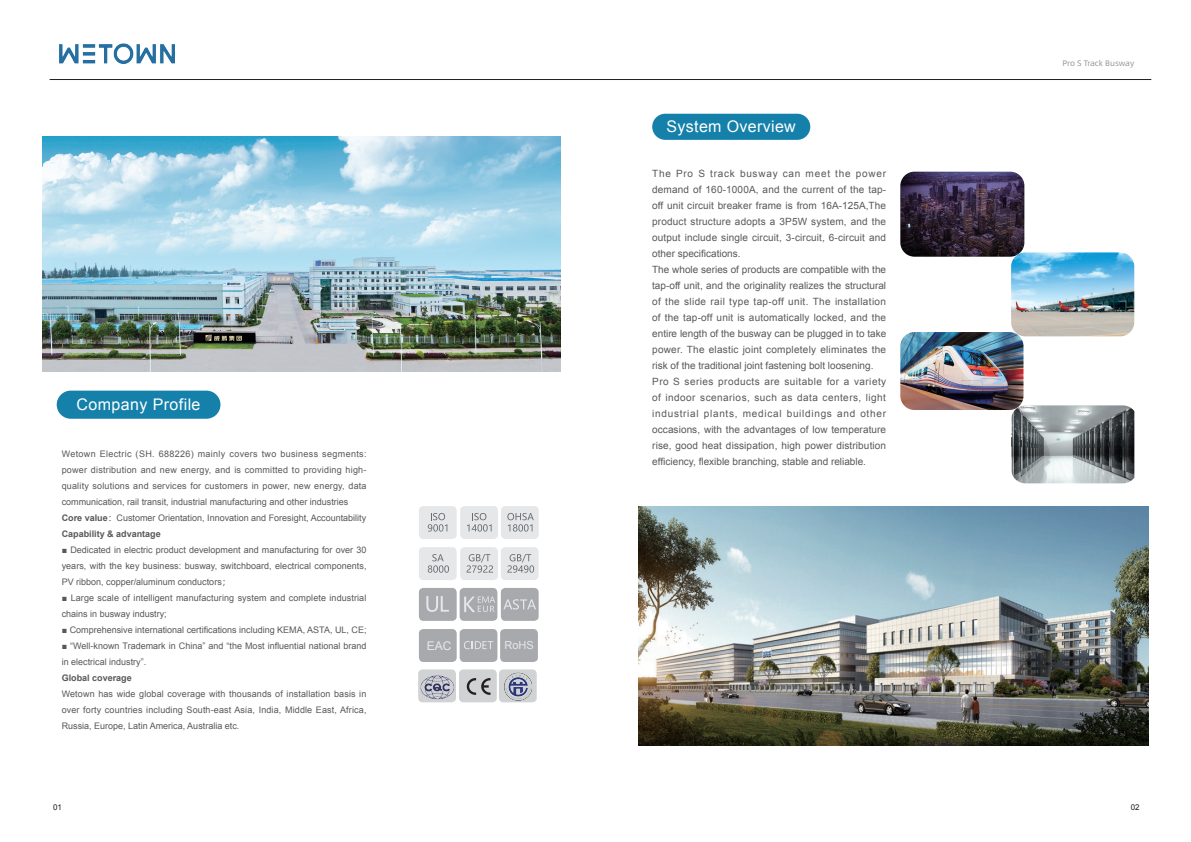
<style>
.page{position:relative;width:1191px;height:842px;background:#fff}
.page>*{position:absolute;margin:0;border:0;box-sizing:border-box;transform-origin:0 0}
.t1{font:16px "Arial";letter-spacing:.025em;color:#fff}
.t2{font:12px "Arial";color:#e9e9e9}
.t3{font:11px "Arial";color:#e6e7e9}
.t4{font:10px/16px "Arial";letter-spacing:.015em;color:#57585a}
.t5{font:9px/16px "Arial";color:#57585a;text-align:justify}
.t6{font:9px/16px "Arial";letter-spacing:.02em;color:#57585a}
.t7{font:700 9px "Arial";color:#57585a}
.t8{font:8px "Alibaba Pu Hui Ti R";color:#939598}
.t9{font:8px "Arial";color:#231f20}
.s1{font-weight:700}
.s2{font-family:"Alibaba Pu Hui Ti R"}
</style>
<div class="page">
<img style="left:59px;top:43px;width:115px;height:20px">
<div style="left:652px;top:114px;width:158px;height:26px;background:#1581aa;border-radius:13px"></div>
<img style="left:638px;top:506px;width:510px;height:240px">
<img style="left:900px;top:172px;width:124px;height:85px">
<img style="left:1011px;top:252px;width:123px;height:84px">
<img style="left:900px;top:332px;width:123px;height:78px">
<img style="left:1011px;top:405px;width:123px;height:78px">
<img style="left:43px;top:136px;width:517px;height:235px">
<div style="left:419px;top:506px;width:38px;height:33px;background:#e6e7e9;border-radius:4px"></div>
<svg style="left:428px;top:513px;width:19px;height:19px"></svg>
<div style="left:460px;top:506px;width:38px;height:33px;background:#e6e7e9;border-radius:4px"></div>
<svg style="left:467px;top:513px;width:24px;height:19px"></svg>
<div style="left:501px;top:506px;width:38px;height:33px;background:#e6e7e9;border-radius:4px"></div>
<svg style="left:507px;top:513px;width:27px;height:19px"></svg>
<div style="left:419px;top:547px;width:38px;height:33px;background:#e6e7e9;border-radius:4px"></div>
<svg style="left:428px;top:554px;width:21px;height:19px"></svg>
<div style="left:460px;top:547px;width:38px;height:33px;background:#e6e7e9;border-radius:4px"></div>
<svg style="left:466px;top:554px;width:27px;height:19px"></svg>
<div style="left:501px;top:547px;width:37px;height:33px;background:#e6e7e9;border-radius:4px"></div>
<svg style="left:507px;top:554px;width:27px;height:19px"></svg>
<div style="left:459px;top:588px;width:38px;height:33px;background:#a8a9ad;border-radius:4px"></div>
<svg style="left:464px;top:596px;width:31px;height:16px"></svg>
<div style="left:419px;top:588px;width:38px;height:33px;background:#a8a9ad;border-radius:4px"></div>
<svg style="left:426px;top:596px;width:23px;height:16px"></svg>
<div style="left:501px;top:588px;width:37px;height:33px;background:#a8a9ad;border-radius:4px"></div>
<svg style="left:503px;top:599px;width:33px;height:10px"></svg>
<div style="left:499px;top:669px;width:38px;height:33px;background:#d1d2d4;border-radius:4px"></div>
<div style="left:459px;top:669px;width:38px;height:33px;background:#d1d2d4;border-radius:4px"></div>
<div style="left:418px;top:669px;width:38px;height:33px;background:#d1d2d4;border-radius:4px"></div>
<svg style="left:467px;top:678px;width:23px;height:17px"></svg>
<img style="left:504px;top:672px;width:28px;height:28px">
<img style="left:421px;top:675px;width:33px;height:24px">
<div style="left:459px;top:629px;width:38px;height:33px;background:#a8a9ad;border-radius:4px"></div>
<svg style="left:464px;top:641px;width:29px;height:8px"></svg>
<div style="left:500px;top:629px;width:38px;height:33px;background:#a8a9ad;border-radius:4px"></div>
<div style="left:419px;top:629px;width:38px;height:33px;background:#a8a9ad;border-radius:4px"></div>
<hr style="left:50px;top:79px;width:1101px;height:1px;background:#231f20">
<div style="left:57px;top:391px;width:163px;height:28px;background:#1581aa;border-radius:14px"></div>
<h1 class="t1" style="left:77px;top:394px;width:125px">Company Profile</h1>
<p class="t6" style="left:62px;top:446px;width:306px">Wetown Electric (SH. 688226) mainly covers two business segments: power distribution and new energy, and is committed to providing high&shy;quality solutions and services for customers in power, new energy, data communication, rail transit, industrial manufacturing and other industries <span class="s1">Core value</span><span class="s2">：</span>Customer Orientation, Innovation and Foresight, Accountability <span class="s1">Capability &amp; advantage</span></p>
<p class="t5" style="left:62px;top:542px;width:306px">■ Dedicated in electric product development and manufacturing for over 30 years, with the key business: busway, switchboard, electrical components, PV ribbon, copper/aluminum conductors<span class="s2">；</span></p>
<p class="t5" style="left:62px;top:590px;width:306px">■ Large scale of intelligent manufacturing system and complete industrial chains in busway industry;</p>
<p class="t5" style="left:62px;top:622px;width:306px">■ Comprehensive international certifications including KEMA, ASTA, UL, CE;</p>
<p class="t5" style="left:62px;top:638px;width:306px">■ “Well-known Trademark in China” and “the Most influential national brand in electrical industry”.</p>
<p class="t7" style="left:62px;top:671px;width:72px">Global coverage</p>
<p class="t5" style="left:62px;top:686px;width:306px">Wetown has wide global coverage with thousands of installation basis in over forty countries including South-east Asia, India, Middle East, Africa, Russia, Europe, Latin America, Australia etc.</p>
<p class="t2" style="left:427px;top:638px;width:26px">EAC</p>
<p class="t3" style="left:504px;top:638px;width:31px">RoHS</p>
<h1 class="t1" style="left:666px;top:116px;width:131px">System Overview</h1>
<p class="t4" style="left:652px;top:165px;width:235px">The Pro S track busway can meet the power demand of 160-1000A, and the current of the tap&shy;off unit circuit breaker frame is from 16A-125A,The product structure adopts a 3P5W system, and the output include single circuit, 3-circuit, 6-circuit and other specifications.<br>The whole series of products are compatible with the tap-off unit, and the originality realizes the structural of the slide rail type tap-off unit. The installation of the tap-off unit is automatically locked, and the entire length of the busway can be plugged in to take power. The elastic joint completely eliminates the risk of the traditional joint fastening bolt loosening.<br>Pro S series products are suitable for a variety of indoor scenarios, such as data centers, light industrial plants, medical buildings and other occasions, with the advantages of low temperature rise, good heat dissipation, high power distribution efficiency, flexible branching, stable and reliable.</p>
<p class="t8" style="left:1062px;top:57px;width:73px">Pro S Track Busway</p>
<p class="t9" style="left:53px;top:802px;width:10px">01</p>
<p class="t9" style="left:1130px;top:802px;width:10px">02</p>
</div>
